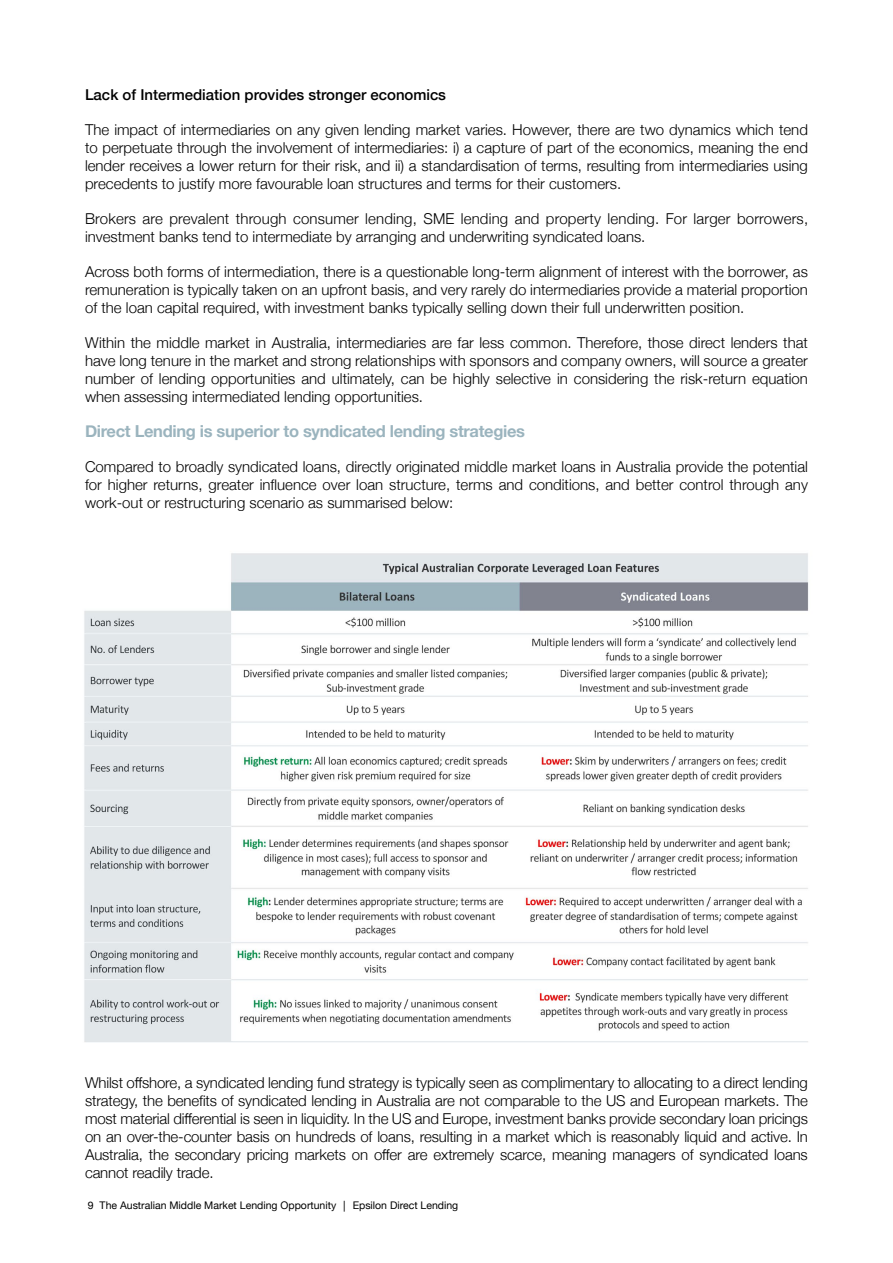
<style>
.page{position:relative;width:893px;height:1263px;background:#fff}
.page>*{position:absolute;margin:0;border:0;box-sizing:border-box;transform-origin:0 0}
.t1{font:700 16.5px "Helvetica Neue";letter-spacing:-.02em;color:#9bb4be}
.t2{font:300 15px/18px "Helvetica Neue";color:#000;text-align:justify}
.t3{font:500 15px "Helvetica Neue";color:#000}
.t4{font:10.5px "Helvetica Neue";color:#000}
</style>
<div class="page">
<img style="left:84px;top:553px;width:725px;height:489px">
<p class="t3" style="left:85px;top:82px;width:362px">Lack of Intermediation provides stronger economics</p>
<p class="t2" style="left:85px;top:119px;width:724px">The impact of intermediaries on any given lending market varies. However, there are two dynamics which tend to perpetuate through the involvement of intermediaries: i) a capture of part of the economics, meaning the end lender receives a lower return for their risk, and ii) a standardisation of terms, resulting from intermediaries using precedents to justify more favourable loan structures and terms for their customers.</p>
<p class="t2" style="left:85px;top:208px;width:725px">Brokers are prevalent through consumer lending, SME lending and property lending. For larger borrowers, investment banks tend to intermediate by arranging and underwriting syndicated loans.</p>
<p class="t2" style="left:85px;top:261px;width:724px">Across both forms of intermediation, there is a questionable long-term alignment of interest with the borrower, as remuneration is typically taken on an upfront basis, and very rarely do intermediaries provide a material proportion of the loan capital required, with investment banks typically selling down their full underwritten position.</p>
<p class="t2" style="left:85px;top:332px;width:724px">Within the middle market in Australia, intermediaries are far less common. Therefore, those direct lenders that have long tenure in the market and strong relationships with sponsors and company owners, will source a greater number of lending opportunities and ultimately, can be highly selective in considering the risk-return equation when assessing intermediated lending opportunities.</p>
<p class="t1" style="left:85px;top:418px;width:442px">Direct Lending is superior to syndicated lending strategies</p>
<p class="t2" style="left:85px;top:456px;width:724px">Compared to broadly syndicated loans, directly originated middle market loans in Australia provide the potential for higher returns, greater influence over loan structure, terms and conditions, and better control through any work-out or restructuring scenario as summarised below:</p>
<p class="t2" style="left:85px;top:1072px;width:724px">Whilst offshore, a syndicated lending fund strategy is typically seen as complimentary to allocating to a direct lending strategy, the benefits of syndicated lending in Australia are not comparable to the US and European markets. The most material differential is seen in liquidity. In the US and Europe, investment banks provide secondary loan pricings on an over-the-counter basis on hundreds of loans, resulting in a market which is reasonably liquid and active. In Australia, the secondary pricing markets on offer are extremely scarce, meaning managers of syndicated loans cannot readily trade.</p>
<p class="t4" style="left:88px;top:1198px;width:372px">9 The Australian Middle Market Lending Opportunity │ Epsilon Direct Lending</p>
</div>
